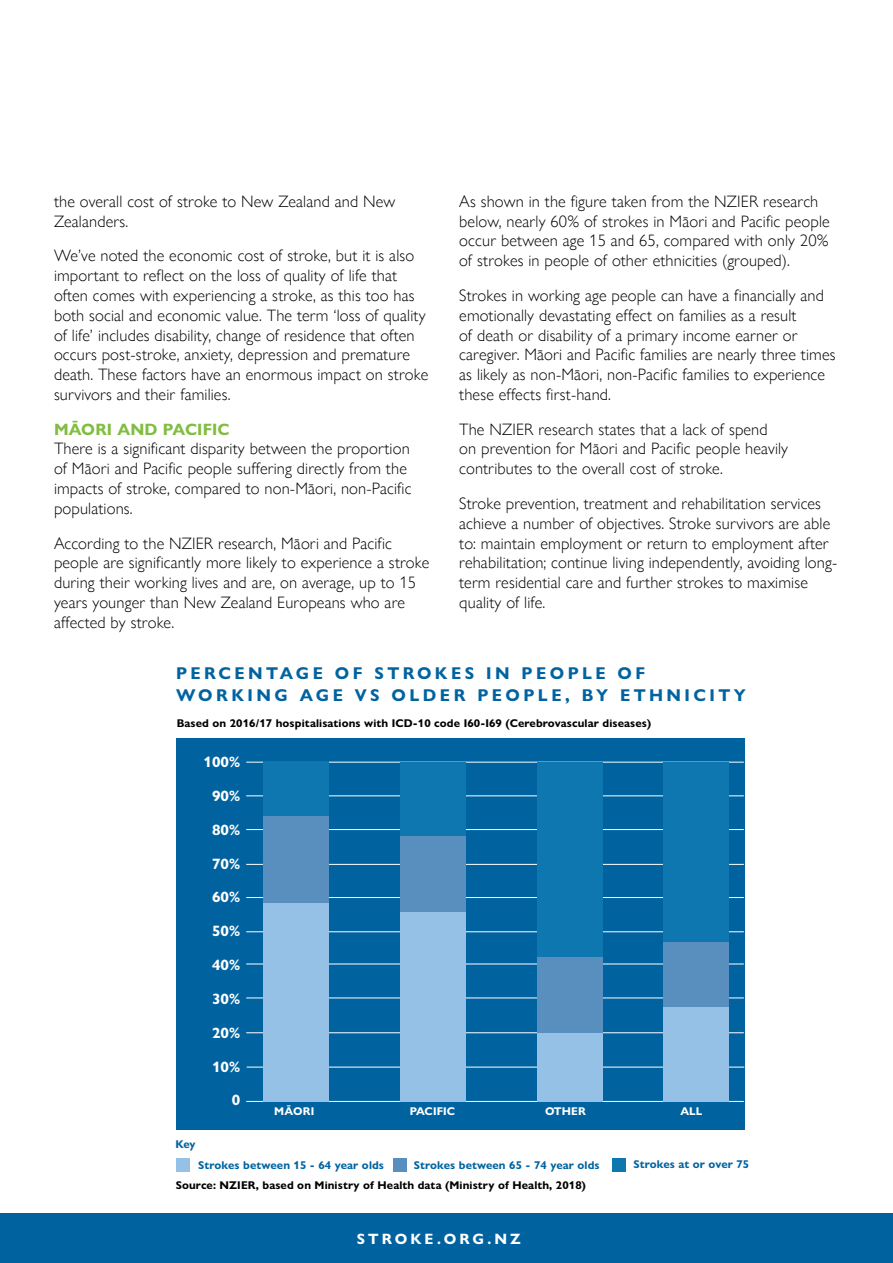
<style>
.page{position:relative;width:893px;height:1263px;background:#fff}
.page>*{position:absolute;margin:0;border:0;box-sizing:border-box;transform-origin:0 0}
.t1{font:700 17.1px/21.1px "Gill Sans Nova";letter-spacing:.2em;color:#0063a0}
.t2{font:300 16.5px/19.8px "Gill Sans Nova";letter-spacing:.01em;color:#000}
.t3{font:700 16.5px "Gill Sans Nova";letter-spacing:.01em;color:#81bd41}
.t4{font:700 15px "Gill Sans Nova";color:#fff}
.t5{font:700 15px "Gill Sans Nova";letter-spacing:.2em;color:#fff}
.t6{font:700 11.25px "Gill Sans Nova";letter-spacing:.01em;color:#000}
.t7{font:700 11.25px "Gill Sans Nova";letter-spacing:.01em;color:#0063a0}
.t8{font:700 11.25px "Gill Sans Nova";letter-spacing:.01em;color:#fff}
</style>
<div class="page">
<div style="left:0;top:1214px;width:893px;height:49px;background:#0063a0"></div>
<div style="left:176px;top:738px;width:568px;height:392px;background:#0063a0"></div>
<hr style="left:246px;top:762px;width:498px;height:1px;background:#fff">
<hr style="left:246px;top:796px;width:498px;height:1px;background:#fff">
<hr style="left:246px;top:829px;width:498px;height:1px;background:#fff">
<hr style="left:246px;top:864px;width:498px;height:1px;background:#fff">
<hr style="left:246px;top:931px;width:498px;height:1px;background:#fff">
<hr style="left:246px;top:998px;width:498px;height:1px;background:#fff">
<hr style="left:246px;top:1032px;width:498px;height:1px;background:#fff">
<hr style="left:246px;top:1101px;width:498px;height:1px;background:#fff">
<hr style="left:246px;top:897px;width:498px;height:1px;background:#fff">
<hr style="left:246px;top:964px;width:498px;height:1px;background:#fff">
<hr style="left:247px;top:1067px;width:497px;height:1px;background:#fff">
<div style="left:263px;top:902px;width:66px;height:199px;background:#96c1e7"></div>
<div style="left:400px;top:912px;width:65px;height:189px;background:#96c1e7"></div>
<div style="left:537px;top:1032px;width:65px;height:69px;background:#96c1e7"></div>
<div style="left:663px;top:1007px;width:66px;height:94px;background:#96c1e7"></div>
<div style="left:263px;top:816px;width:66px;height:86px;background:#588fbf"></div>
<div style="left:400px;top:835px;width:65px;height:77px;background:#588fbf"></div>
<div style="left:537px;top:956px;width:65px;height:76px;background:#588fbf"></div>
<div style="left:663px;top:941px;width:66px;height:66px;background:#588fbf"></div>
<div style="left:663px;top:762px;width:66px;height:180px;background:#0e77af"></div>
<div style="left:537px;top:762px;width:65px;height:195px;background:#0e77af"></div>
<div style="left:400px;top:762px;width:65px;height:73px;background:#0e77af"></div>
<div style="left:263px;top:762px;width:66px;height:54px;background:#0e77af"></div>
<div style="left:176px;top:1158px;width:14px;height:13px;background:#96c1e7"></div>
<div style="left:393px;top:1158px;width:13px;height:14px;background:#588fbf"></div>
<div style="left:612px;top:1158px;width:13px;height:14px;background:#0e77af"></div>
<p class="t2" style="left:54px;top:192px;width:343px">the overall cost of stroke to New Zealand and New<br>Zealanders.</p>
<p class="t2" style="left:54px;top:246px;width:376px">We’ve noted the economic cost of stroke, but it is also important to reflect on the loss of quality of life that often comes with experiencing a stroke, as this too has both social and economic value. The term ‘loss of quality of life’ includes disability, change of residence that often occurs post-stroke, anxiety, depression and premature death. These factors have an enormous impact on stroke survivors and their families.</p>
<p class="t3" style="left:54px;top:419px;width:177px">MĀORI AND PACIFIC</p>
<p class="t2" style="left:54px;top:439px;width:359px">There is a significant disparity between the proportion of Māori and Pacific people suffering directly from the impacts of stroke, compared to non-Māori, non-Pacific populations.</p>
<p class="t2" style="left:54px;top:533px;width:377px">According to the NZIER research, Māori and Pacific people are significantly more likely to experience a stroke during their working lives and are, on average, up to 15 years younger than New Zealand Europeans who are affected by stroke.</p>
<p class="t2" style="left:459px;top:192px;width:372px">As shown in the figure taken from the NZIER research below, nearly 60% of strokes in Māori and Pacific people occur between age 15 and 65, compared with only 20% of strokes in people of other ethnicities (grouped).</p>
<p class="t2" style="left:459px;top:286px;width:378px">Strokes in working age people can have a financially and emotionally devastating effect on families as a result<br>of death or disability of a primary income earner or caregiver. Māori and Pacific families are nearly three times as likely as non-Māori, non-Pacific families to experience these effects first-hand.</p>
<p class="t2" style="left:459px;top:419px;width:330px">The NZIER research states that a lack of spend on prevention for Māori and Pacific people heavily contributes to the overall cost of stroke.</p>
<p class="t2" style="left:459px;top:494px;width:379px">Stroke prevention, treatment and rehabilitation services achieve a number of objectives. Stroke survivors are able to: maintain employment or return to employment after rehabilitation; continue living independently, avoiding long&shy;term residential care and further strokes to maximise quality of life.</p>
<p class="t1" style="left:176px;top:663px;width:571px">PERCENTAGE OF STROKES IN PEOPLE OF<br>WORKING AGE VS OLDER PEOPLE, BY ETHNICITY</p>
<p class="t6" style="left:177px;top:716px;width:476px">Based on 2016/17 hospitalisations with ICD-10 code I60-I69 (Cerebrovascular diseases)</p>
<p class="t4" style="left:204px;top:753px;width:38px">100%</p>
<p class="t4" style="left:212px;top:787px;width:30px">90%</p>
<p class="t4" style="left:212px;top:821px;width:30px">80%</p>
<p class="t4" style="left:212px;top:854px;width:30px">70%</p>
<p class="t4" style="left:212px;top:888px;width:30px">60%</p>
<p class="t4" style="left:212px;top:922px;width:30px">50%</p>
<p class="t4" style="left:212px;top:956px;width:30px">40%</p>
<p class="t4" style="left:212px;top:990px;width:30px">30%</p>
<p class="t4" style="left:212px;top:1024px;width:30px">20%</p>
<p class="t4" style="left:212px;top:1057px;width:30px">10%</p>
<p class="t4" style="left:232px;top:1091px;width:10px">0</p>
<p class="t7" style="left:176px;top:1137px;width:22px">Key</p>
<p class="t8" style="left:274px;top:1105px;width:42px">MĀORI</p>
<p class="t8" style="left:410px;top:1105px;width:47px">PACIFIC</p>
<p class="t8" style="left:545px;top:1105px;width:42px">OTHER</p>
<p class="t8" style="left:680px;top:1105px;width:24px">ALL</p>
<p class="t7" style="left:198px;top:1158px;width:187px">Strokes between 15 - 64 year olds</p>
<p class="t7" style="left:414px;top:1158px;width:187px">Strokes between 65 - 74 year olds</p>
<p class="t7" style="left:633px;top:1158px;width:117px">Strokes at or over 75</p>
<p class="t6" style="left:176px;top:1179px;width:412px">Source: NZIER, based on Ministry of Health data (Ministry of Health, 2018)</p>
<p class="t5" style="left:357px;top:1230px;width:165px">STROKE.ORG.NZ</p>
</div>
